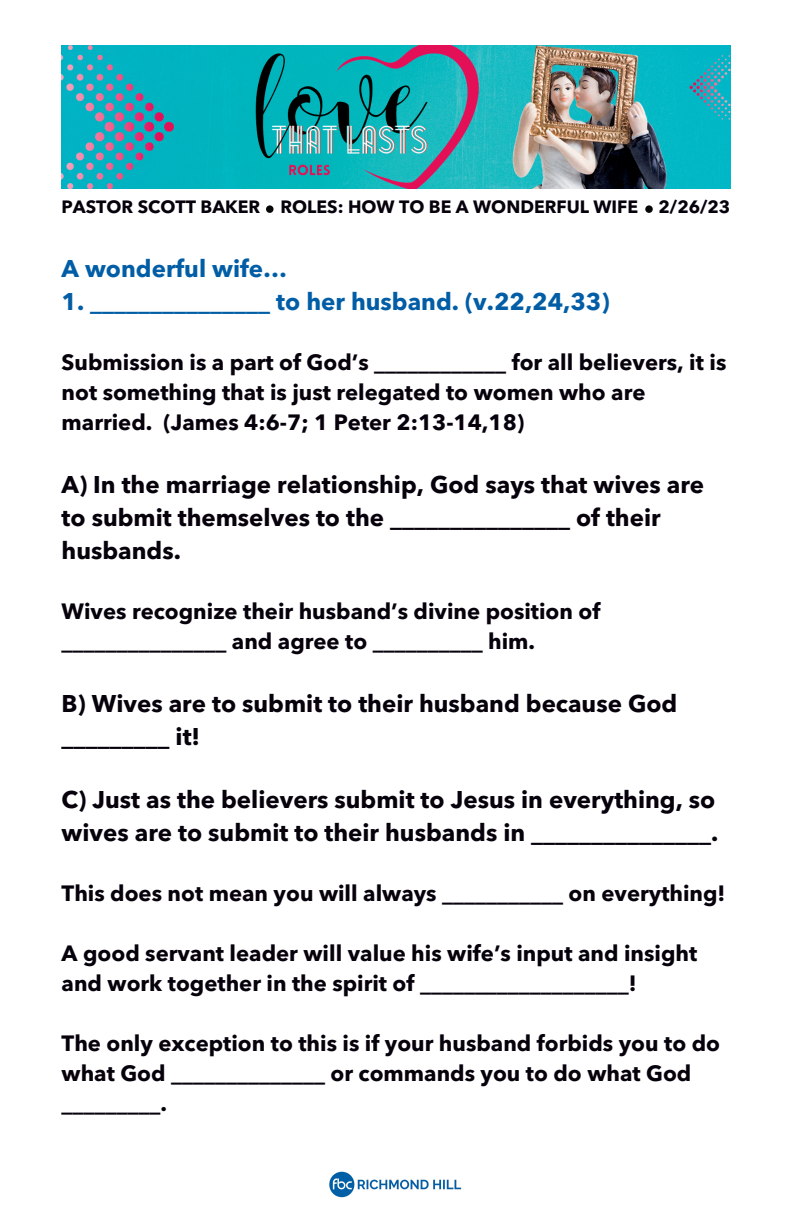
<style>
.page{position:relative;width:792px;height:1224px;background:#fff}
.page>*{position:absolute;margin:0;border:0;box-sizing:border-box;transform-origin:0 0}
.t1{font:700 24px/33px "Avenir Next LT Pro";color:#07010c}
.t2{font:700 24px "Avenir Next LT Pro";color:#015ea6}
.t3{font:700 22px/30px "Avenir Next LT Pro";color:#07010c}
.t4{font:700 17.6px "Avenir Next LT Pro";color:#07010c}
</style>
<div class="page">
<img style="left:62px;top:46px;width:669px;height:142px">
<img style="left:329px;top:1171px;width:133px;height:27px">
<svg style="left:266px;top:205px;width:8px;height:8px"></svg>
<svg style="left:645px;top:205px;width:8px;height:8px"></svg>
<p class="t4" style="left:62px;top:200px;width:670px">PASTOR SCOTT BAKER ROLES: HOW TO BE A WONDERFUL WIFE 2/26/23</p>
<p class="t2" style="left:62px;top:259px;width:227px">A wonderful wife…</p>
<p class="t2" style="left:62px;top:292px;width:550px">1. _______________ to her husband. (v.22,24,33)</p>
<p class="t3" style="left:62px;top:349px;width:666px">Submission is a part of God’s ____________ for all believers, it is not something that is just relegated to women who are married. (James 4:6-7; 1 Peter 2:13-14,18)</p>
<p class="t1" style="left:62px;top:470px;width:644px">A) In the marriage relationship, God says that wives are to submit themselves to the _______________ of their husbands.</p>
<p class="t3" style="left:62px;top:598px;width:540px">Wives recognize their husband’s divine position of _______________ and agree to __________ him.</p>
<p class="t1" style="left:62px;top:689px;width:617px">B) Wives are to submit to their husband because God _________ it!</p>
<p class="t1" style="left:62px;top:785px;width:658px">C) Just as the believers submit to Jesus in everything, so wives are to submit to their husbands in _______________.</p>
<p class="t3" style="left:62px;top:880px;width:665px">This does not mean you will always ___________ on everything!</p>
<p class="t3" style="left:62px;top:940px;width:637px">A good servant leader will value his wife’s input and insight and work together in the spirit of ___________________!</p>
<p class="t3" style="left:62px;top:1030px;width:660px">The only exception to this is if your husband forbids you to do what God ______________ or commands you to do what God _________.</p>
</div>
